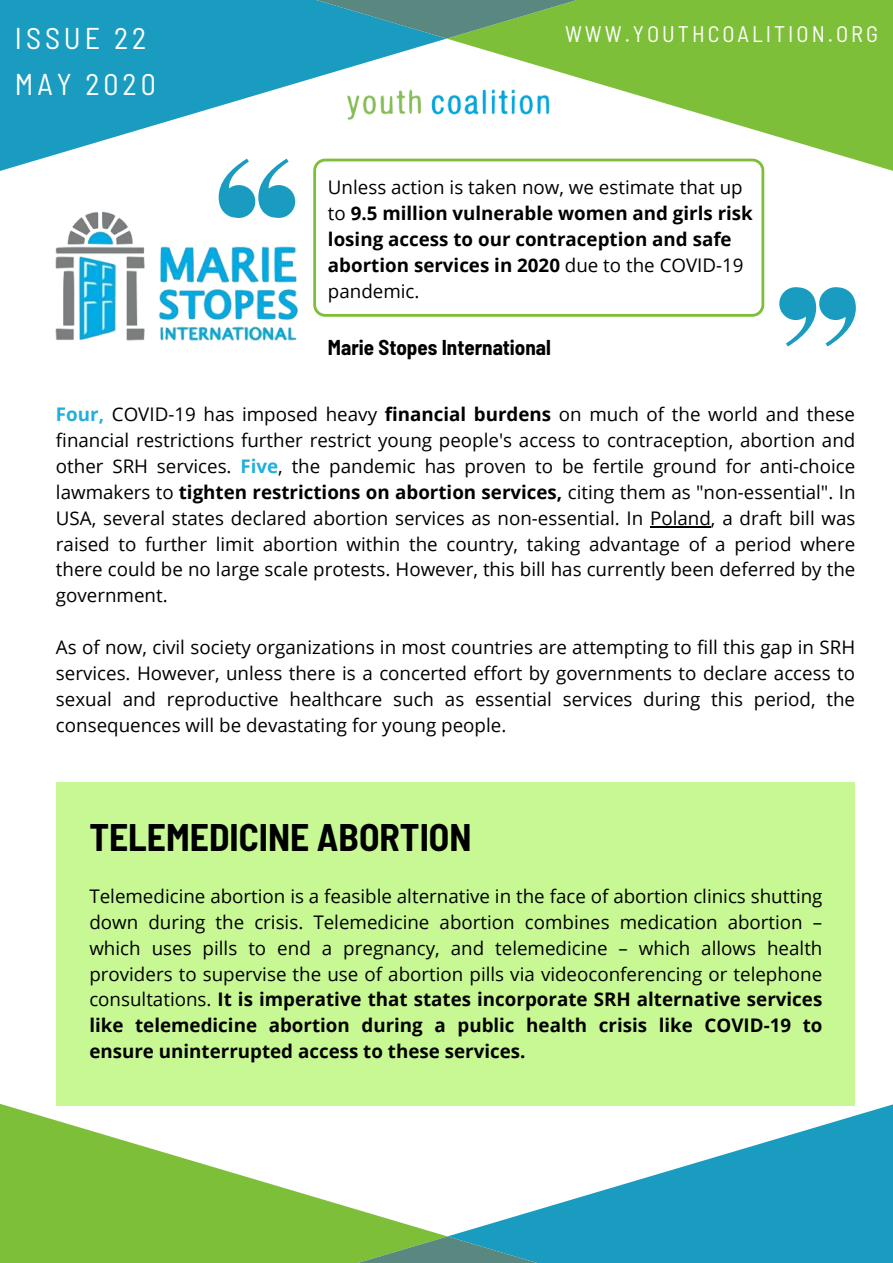
<style>
.page{position:relative;width:893px;height:1263px;background:#fff}
.page>*{position:absolute;margin:0;border:0;box-sizing:border-box;transform-origin:0 0}
.t1{font:700 semi-condensed 37.5px "Barlow";color:#000}
.t2{font:semi-condensed 30px/46.1px "Barlow";letter-spacing:.13em;color:#fff}
.t3{font:semi-condensed 22.5px "Barlow";letter-spacing:.13em;color:#fff}
.t4{font:700 semi-condensed 21px "Barlow";color:#000}
.t5{font:18.75px/25.9px "Open Sans";color:#000;text-align:justify}
.t6{font:700 18.75px/25.9px "Open Sans";color:#000}
.s1{font-weight:400}
.s2{font-weight:700;color:#23aedb}
.s3{font-weight:700}
</style>
<div class="page">
<svg style="left:0;top:0;width:447px;height:171px;fill:#199cc0"></svg>
<svg style="left:447px;top:0;width:446px;height:204px;fill:#7ebf39"></svg>
<svg style="left:233px;top:0;width:427px;height:39px;background:#4fa27d"></svg>
<svg style="left:447px;top:1070px;width:446px;height:193px;fill:#199cc0"></svg>
<svg style="left:0;top:1103px;width:447px;height:160px;fill:#7ebf39"></svg>
<svg style="left:232px;top:1236px;width:430px;height:27px;background:#4ea67d"></svg>
<img style="left:338px;top:89px;width:219px;height:33px">
<hr style="left:650px;top:526px;width:61px;height:1px;background:#000">
<svg style="left:313px;top:159px;width:451px;height:158px"></svg>
<svg style="left:219px;top:159px;width:76px;height:29px"></svg>
<svg style="left:779px;top:287px;width:77px;height:59px"></svg>
<img style="left:55px;top:188px;width:265px;height:153px">
<div style="left:56px;top:782px;width:798px;height:323px;background:#c7f893"></div>
<h2 class="t2" style="left:15px;top:14px;width:142px">ISSUE 22<br>MAY 2020</h2>
<p class="t3" style="left:565px;top:20px;width:314px">WWW.YOUTHCOALITION.ORG</p>
<p class="t6" style="left:328px;top:174px;width:426px"><span class="s1">Unless action is taken now, we estimate that up to</span> 9.5 million vulnerable women and girls risk losing access to our contraception and safe abortion services in 2020 <span class="s1">due to the COVID-19 pandemic.</span></p>
<p class="t4" style="left:328px;top:334px;width:224px">Marie Stopes International</p>
<p class="t5" style="left:56px;top:401px;width:801px"><span class="s2">Four,</span> COVID-19 has imposed heavy <span class="s3">financial burdens</span> on much of the world and these financial restrictions further restrict young people's access to contraception, abortion and other SRH services. <span class="s2">Five</span>, the pandemic has proven to be fertile ground for anti-choice lawmakers to <span class="s3">tighten restrictions on abortion services,</span> citing them as "non-essential". In USA, several states declared abortion services as non-essential. In Poland, a draft bill was raised to further limit abortion within the country, taking advantage of a period where there could be no large scale protests. However, this bill has currently been deferred by the government.</p>
<p class="t5" style="left:56px;top:634px;width:800px">As of now, civil society organizations in most countries are attempting to fill this gap in SRH services. However, unless there is a concerted effort by governments to declare access to sexual and reproductive healthcare such as essential services during this period, the consequences will be devastating for young people.</p>
<h1 class="t1" style="left:89px;top:813px;width:384px">TELEMEDICINE ABORTION</h1>
<p class="t5" style="left:89px;top:883px;width:734px">Telemedicine abortion is a feasible alternative in the face of abortion clinics shutting down during the crisis. Telemedicine abortion combines medication abortion – which uses pills to end a pregnancy, and telemedicine – which allows health providers to supervise the use of abortion pills via videoconferencing or telephone consultations. <span class="s3">It is imperative that states incorporate SRH alternative services like telemedicine abortion during a public health crisis like COVID-19 to ensure uninterrupted access to these services.</span></p>
</div>
